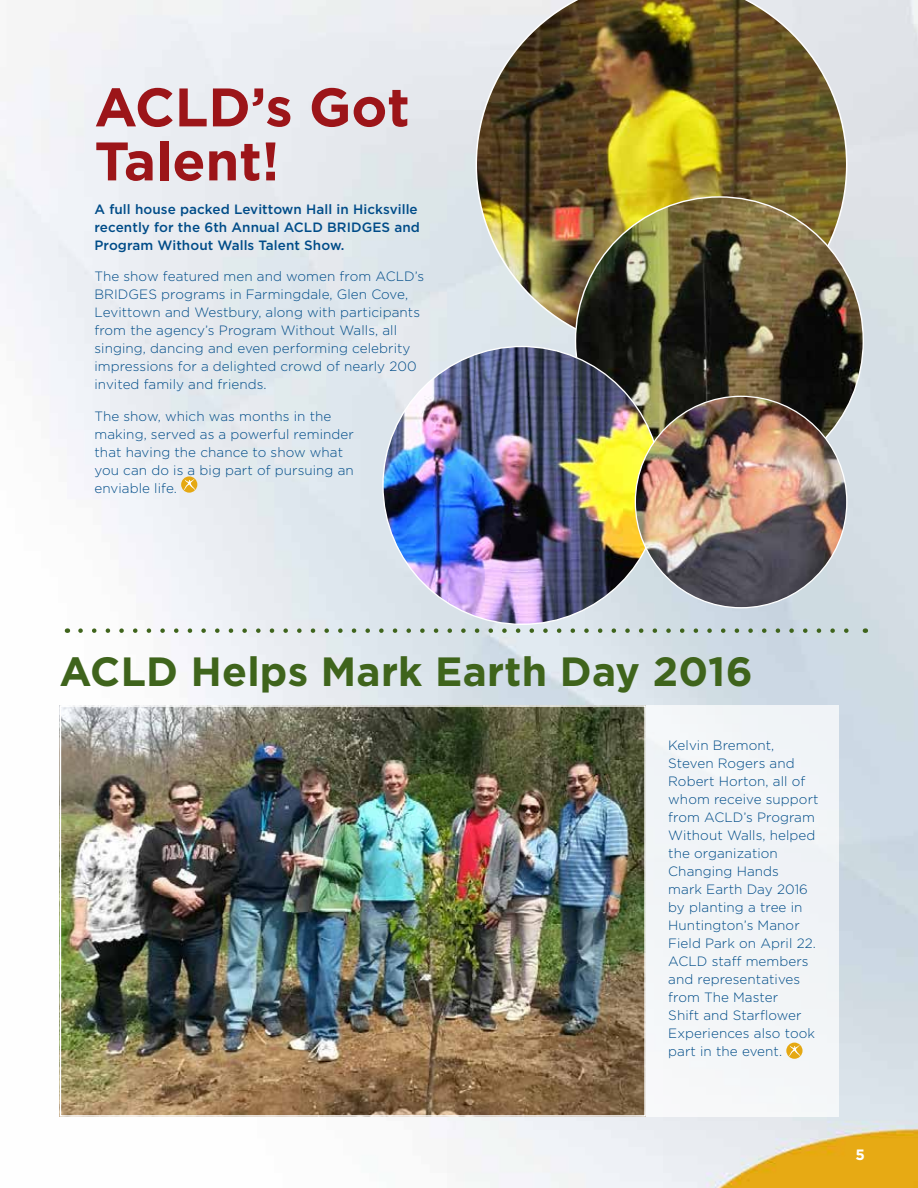
<style>
.page{position:relative;width:918px;height:1188px;background:#fff}
.page>*{position:absolute;margin:0;border:0;box-sizing:border-box;transform-origin:0 0}
.t1{font:700 54.15px/54px "Gotham";color:#9c1519}
.t2{font:700 40.8px "Gotham";letter-spacing:.005em;color:#3f641c}
.t3{font:700 15px "Gotham";color:#fff}
.t4{font:300 13.5px/18px "Gotham";letter-spacing:.005em;color:#004c88}
.t5{font:500 13.5px/18px "Gotham";letter-spacing:.005em;color:#004c88}
</style>
<div class="page">
<img style="left:0;top:0;width:918px;height:1188px">
<svg style="left:181px;top:476px;width:16px;height:17px"></svg>
<svg style="left:184px;top:479px;width:11px;height:11px"></svg>
<div style="left:628px;top:705px;width:211px;height:412px;background:#f2f4f7"></div>
<img style="left:476px;top:0;width:371px;height:351px">
<img style="left:576px;top:197px;width:287px;height:288px;border-radius:144px">
<img style="left:383px;top:347px;width:278px;height:277px;border-radius:139px">
<img style="left:635px;top:396px;width:212px;height:212px;border-radius:106px">
<svg style="left:786px;top:1043px;width:17px;height:16px"></svg>
<svg style="left:789px;top:1045px;width:12px;height:11px"></svg>
<svg style="left:80px;top:628px;width:778px;height:5px;background:#bac8bd"></svg>
<img style="left:63px;top:708px;width:580px;height:406px">
<div style="left:60px;top:705px;width:586px;height:412px;border:2px solid #fff"></div>
<h1 class="t1" style="left:94px;top:80px;width:317px">ACLD’s Got<br>Talent!</h1>
<p class="t5" style="left:94px;top:200px;width:327px">A full house packed Levittown Hall in Hicksville recently for the 6th Annual ACLD BRIDGES and<br>Program Without Walls Talent Show.</p>
<p class="t4" style="left:94px;top:267px;width:331px">The show featured men and women from ACLD’s BRIDGES programs in Farmingdale, Glen Cove, Levittown and Westbury, along with participants from the agency’s Program Without Walls, all singing, dancing and even performing celebrity impressions for a delighted crowd of nearly 200 invited family and friends.</p>
<p class="t4" style="left:94px;top:406px;width:261px">The show, which was months in the making, served as a powerful reminder that having the chance to show what you can do is a big part of pursuing an enviable life.</p>
<h2 class="t2" style="left:60px;top:645px;width:695px">ACLD Helps Mark Earth Day 2016</h2>
<p class="t4" style="left:668px;top:736px;width:152px">Kelvin Bremont,<br>Steven Rogers and<br>Robert Horton, all of whom receive support from ACLD’s Program<br>Without Walls, helped the organization<br>Changing Hands<br>mark Earth Day 2016 by planting a tree in<br>Huntington’s Manor<br>Field Park on April 22.<br>ACLD staff members and representatives from The Master<br>Shift and Starflower<br>Experiences also took part in the event.</p>
<p class="t3" style="left:855px;top:1144px;width:11px">5</p>
</div>
